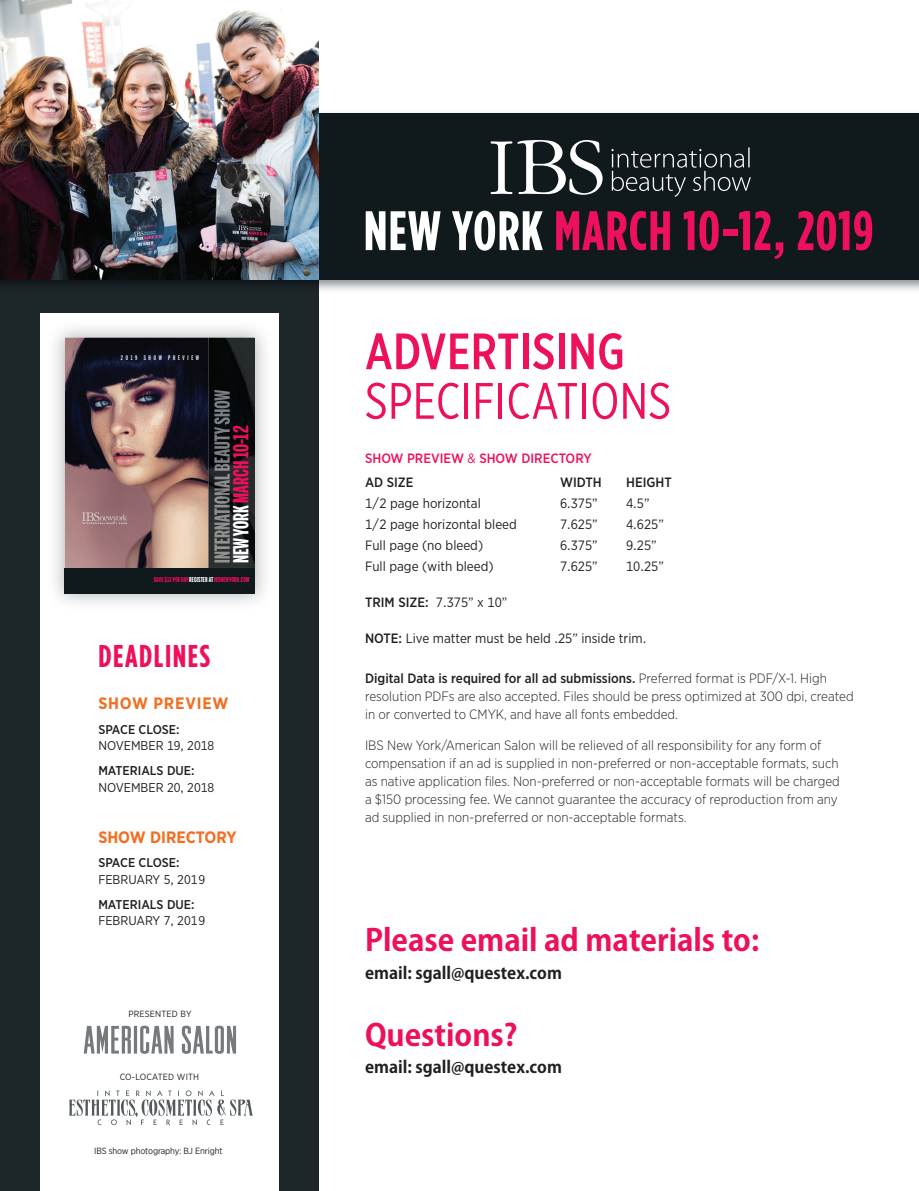
<style>
.page{position:relative;width:919px;height:1191px;background:#fff}
.page>*{position:absolute;margin:0;border:0;box-sizing:border-box;transform-origin:0 0}
.t1{font:700 55.5px "Gotham Condensed";letter-spacing:.02em;color:#ed105c}
.t2{font:51px "Gotham X Narrow";letter-spacing:.01em;color:#ed105c}
.t3{font:500 51px "Gotham X Narrow";letter-spacing:.01em;color:#ed105c}
.t4{font:700 31.5px "Gotham Condensed";letter-spacing:.05em;color:#ed105c}
.t5{font:700 30px "Adobe Gothic Std";color:#ed105c}
.t6{font:700 20.55px "Benton Sans Extra Compressed";color:#ed105c}
.t7{font:700 16.5px "Adobe Gothic Std";color:#231f20}
.t8{font:700 16.5px "Gotham Narrow";color:#f36e21}
.t9{font:700 16.5px "Gotham Narrow";letter-spacing:.05em;color:#f36e21}
.t10{font:300 13.5px/18px "Gotham Narrow";color:#231f20}
.t11{font:13.5px "Gotham Narrow";color:#231f20}
.t12{font:500 13.5px/24px "Gotham Narrow";color:#ed105c}
.t13{font:500 13.5px "Gotham Narrow";color:#231f20}
.t14{font:12.75px "Gotham Narrow";color:#231f20}
.t15{font:500 12.75px "Gotham Narrow";color:#231f20}
.t16{font:9px "Gotham Narrow";letter-spacing:-.015em;color:#231f20}
.t17{font:9px "Gotham Narrow";letter-spacing:.02em;color:#231f20}
.t18{font:700 6.75px "Benton Sans Extra Compressed";letter-spacing:.01em;color:#eb125c}
.t19{font:500 6.3px "Benton Sans Extra Compressed";letter-spacing:.44em;color:#fff}
.s1{color:#fff}
.s2{color:#ed105c}
.s3{font-weight:400}
.s4{color:#231f20}
.s5{font-weight:500}
</style>
<div class="page">
<div style="left:0;top:234px;width:319px;height:957px;background:#1d2629"></div>
<div style="left:41px;top:313px;width:238px;height:878px;background:#fff"></div>
<svg style="left:69px;top:1090px;width:184px;height:35px"></svg>
<div style="left:0;top:114px;width:919px;height:166px;background:#10191c"></div>
<svg style="left:611px;top:147px;width:140px;height:50px"></svg>
<svg style="left:490px;top:140px;width:112px;height:55px"></svg>
<img style="left:0;top:0;width:319px;height:280px">
<svg style="left:84px;top:1025px;width:152px;height:29px"></svg>
<img style="left:55px;top:328px;width:210px;height:275px">
<img style="left:65px;top:338px;width:190px;height:230px">
<img style="left:214px;top:390px;width:16px;height:172px">
<div style="left:65px;top:568px;width:190px;height:25px;background:#10191c"></div>
<img style="left:82px;top:512px;width:45px;height:9px">
<img style="left:85px;top:522px;width:42px;height:2px">
<p class="t19" style="left:121px;top:354px;width:80px">2019 SHOW PREVIEW</p>
<h3 class="t6" style="left:228px;top:563px;width:139px;rotate:-90deg"><span class="s1">NEW YORK</span> MARCH 10-12</h3>
<p class="t18" style="left:154px;top:575px;width:97px"><span class="s2">SAVE $12 PER DAY</span><span class="s1">REGISTER AT</span> IBSNEWYORK.COM</p>
<h3 class="t4" style="left:98px;top:638px;width:113px">DEADLINES</h3>
<p class="t9" style="left:98px;top:693px;width:132px">SHOW PREVIEW</p>
<p class="t15" style="left:98px;top:721px;width:83px">SPACE CLOSE:</p>
<p class="t14" style="left:98px;top:738px;width:117px">NOVEMBER 19, 2018</p>
<p class="t15" style="left:98px;top:762px;width:98px">MATERIALS DUE:</p>
<p class="t14" style="left:98px;top:779px;width:117px">NOVEMBER 20, 2018</p>
<p class="t8" style="left:98px;top:826px;width:140px">SHOW DIRECTORY</p>
<p class="t15" style="left:98px;top:855px;width:83px">SPACE CLOSE:</p>
<p class="t14" style="left:98px;top:871px;width:108px">FEBRUARY 5, 2019</p>
<p class="t15" style="left:98px;top:896px;width:98px">MATERIALS DUE:</p>
<p class="t14" style="left:98px;top:913px;width:108px">FEBRUARY 7, 2019</p>
<p class="t17" style="left:128px;top:1008px;width:65px">PRESENTED BY</p>
<p class="t17" style="left:120px;top:1071px;width:81px">CO-LOCATED WITH</p>
<p class="t16" style="left:94px;top:1145px;width:130px">IBS show photography: BJ Enright</p>
<h1 class="t1" style="left:364px;top:199px;width:511px"><span class="s1">NEW YORK</span> MARCH 10-12, 2019</h1>
<h2 class="t3" style="left:365px;top:320px;width:261px">ADVERTISING</h2>
<h2 class="t2" style="left:365px;top:370px;width:307px">SPECIFICATIONS</h2>
<p class="t12" style="left:365px;top:446px;width:228px">SHOW PREVIEW <span class="s3">&amp;</span> SHOW DIRECTORY<br><span class="s4">AD SIZE</span></p>
<p class="t13" style="left:560px;top:474px;width:43px">WIDTH</p>
<p class="t13" style="left:626px;top:474px;width:47px">HEIGHT</p>
<p class="t11" style="left:365px;top:495px;width:117px">1/2 page horizontal</p>
<p class="t11" style="left:560px;top:495px;width:39px">6.375”</p>
<p class="t11" style="left:626px;top:495px;width:25px">4.5”</p>
<p class="t11" style="left:365px;top:516px;width:153px">1/2 page horizontal bleed</p>
<p class="t11" style="left:560px;top:516px;width:39px">7.625”</p>
<p class="t11" style="left:626px;top:516px;width:39px">4.625”</p>
<p class="t11" style="left:365px;top:537px;width:120px">Full page (no bleed)</p>
<p class="t11" style="left:560px;top:537px;width:39px">6.375”</p>
<p class="t11" style="left:626px;top:537px;width:32px">9.25”</p>
<p class="t11" style="left:365px;top:558px;width:130px">Full page (with bleed)</p>
<p class="t11" style="left:560px;top:558px;width:39px">7.625”</p>
<p class="t11" style="left:626px;top:558px;width:39px">10.25”</p>
<p class="t11" style="left:365px;top:594px;width:144px"><span class="s5">TRIM SIZE:</span> 7.375” x 10”</p>
<p class="t11" style="left:365px;top:630px;width:283px"><span class="s5">NOTE:</span> Live matter must be held .25” inside trim.</p>
<p class="t10" style="left:365px;top:669px;width:490px"><span class="s5">Digital Data is required for all ad submissions.</span> Preferred format is PDF/X-1. High resolution PDFs are also accepted. Files should be press optimized at 300 dpi, created in or converted to CMYK, and have all fonts embedded.</p>
<p class="t10" style="left:365px;top:736px;width:476px">IBS New York/American Salon will be relieved of all responsibility for any form of compensation if an ad is supplied in non-preferred or non-acceptable formats, such as native application files. Non-preferred or non-acceptable formats will be charged a $150 processing fee. We cannot guarantee the accuracy of reproduction from any ad supplied in non-preferred or non-acceptable formats.</p>
<h3 class="t5" style="left:365px;top:922px;width:396px">Please email ad materials to:</h3>
<p class="t7" style="left:365px;top:962px;width:198px">email: sgall@questex.com</p>
<h3 class="t5" style="left:365px;top:1016px;width:154px">Questions?</h3>
<p class="t7" style="left:365px;top:1057px;width:198px">email: sgall@questex.com</p>
</div>
